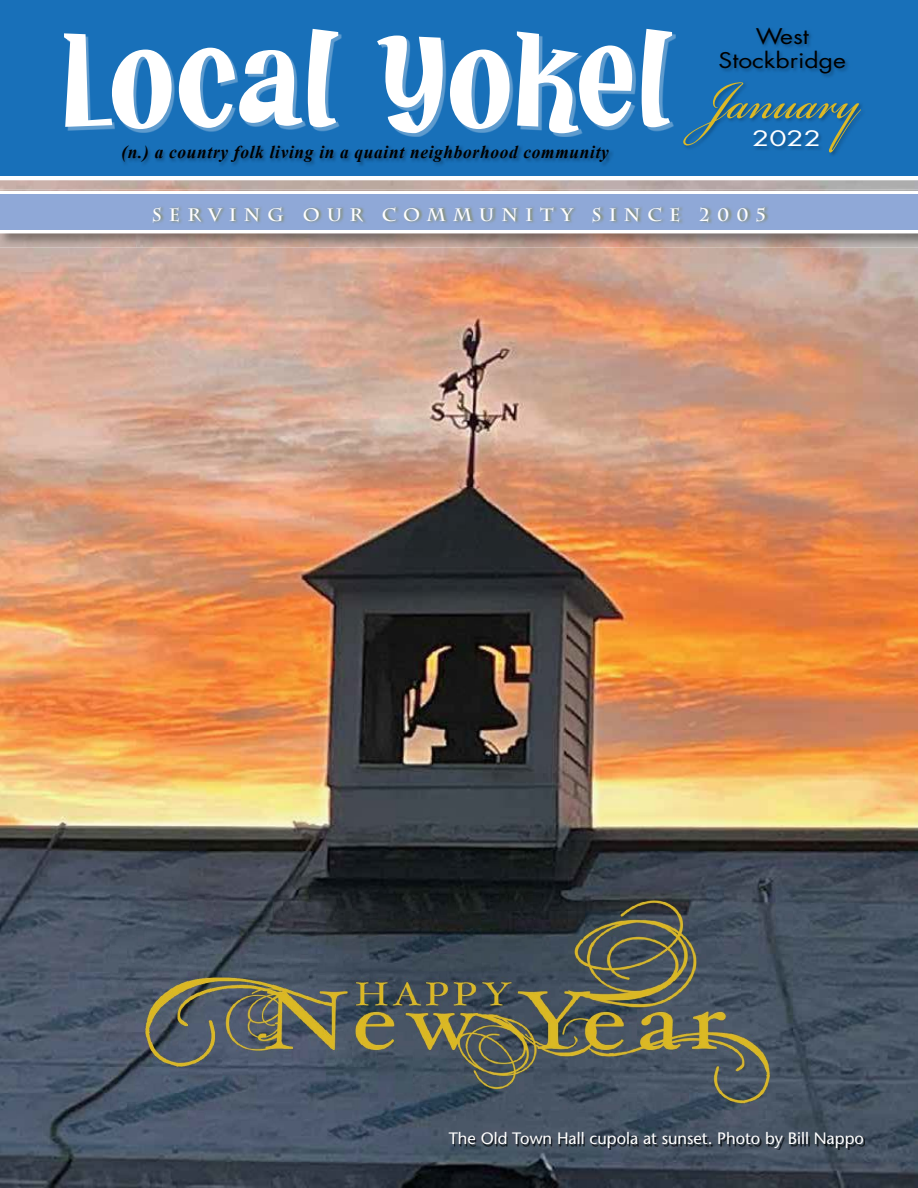
<style>
.page{position:relative;width:918px;height:1188px;background:#fff}
.page>*{position:absolute;margin:0;border:0;box-sizing:border-box;transform-origin:0 0}
.t1{font:146.1px "Hot Fudge BV";letter-spacing:.01em;color:#fff}
.t2{font:85.5px "Bickham Script Pro";color:#ddb925;scale:.84 1}
.t3{font:21px/24px "Futura Std";color:#000;text-align:center;scale:1.18 1}
.t4{font:20.7px "Futura Std";color:#fff;scale:1.35 1}
.t5{font:italic 700 18px "Times New Roman";letter-spacing:.04em;color:#000;scale:.96 1}
.t6{font:700 18px "Charlemagne Std";letter-spacing:.4em;color:#fff}
.t7{font:16.5px "Stone Sans";color:#fff}
</style>
<div class="page">
<img style="left:0;top:180px;width:918px;height:1008px">
<div style="left:0;top:0;width:918px;height:176px;background:#1870b9"></div>
<img style="left:67px;top:32px;width:608px;height:105px">
<img style="left:122px;top:146px;width:491px;height:20px">
<img style="left:684px;top:29px;width:178px;height:126px">
<img style="left:0;top:189px;width:918px;height:59px">
<div style="left:0;top:191px;width:918px;height:42px;background:#fff"></div>
<div style="left:0;top:194px;width:918px;height:36px;background:#8fa8d7"></div>
<img style="left:154px;top:206px;width:615px;height:18px">
<img style="left:454px;top:1137px;width:411px;height:13px">
<img style="left:111px;top:891px;width:696px;height:229px">
<h1 class="t1" style="left:62px;top:8px;width:613px">Local Yokel</h1>
<p class="t5" style="left:121px;top:140px;width:509px">(n.) a country folk living in a quaint neighborhood community</p>
<p class="t3" style="left:719px;top:25px;width:109px">West<br>Stockbridge</p>
<h2 class="t2" style="left:705px;top:38px;width:187px">January</h2>
<p class="t4" style="left:752px;top:126px;width:52px">2022</p>
<p class="t6" style="left:152px;top:204px;width:616px">SERVING OUR COMMUNITY SINCE 2005</p>
<p class="t7" style="left:449px;top:1128px;width:417px">The Old Town Hall cupola at sunset. Photo by Bill Nappo</p>
</div>
